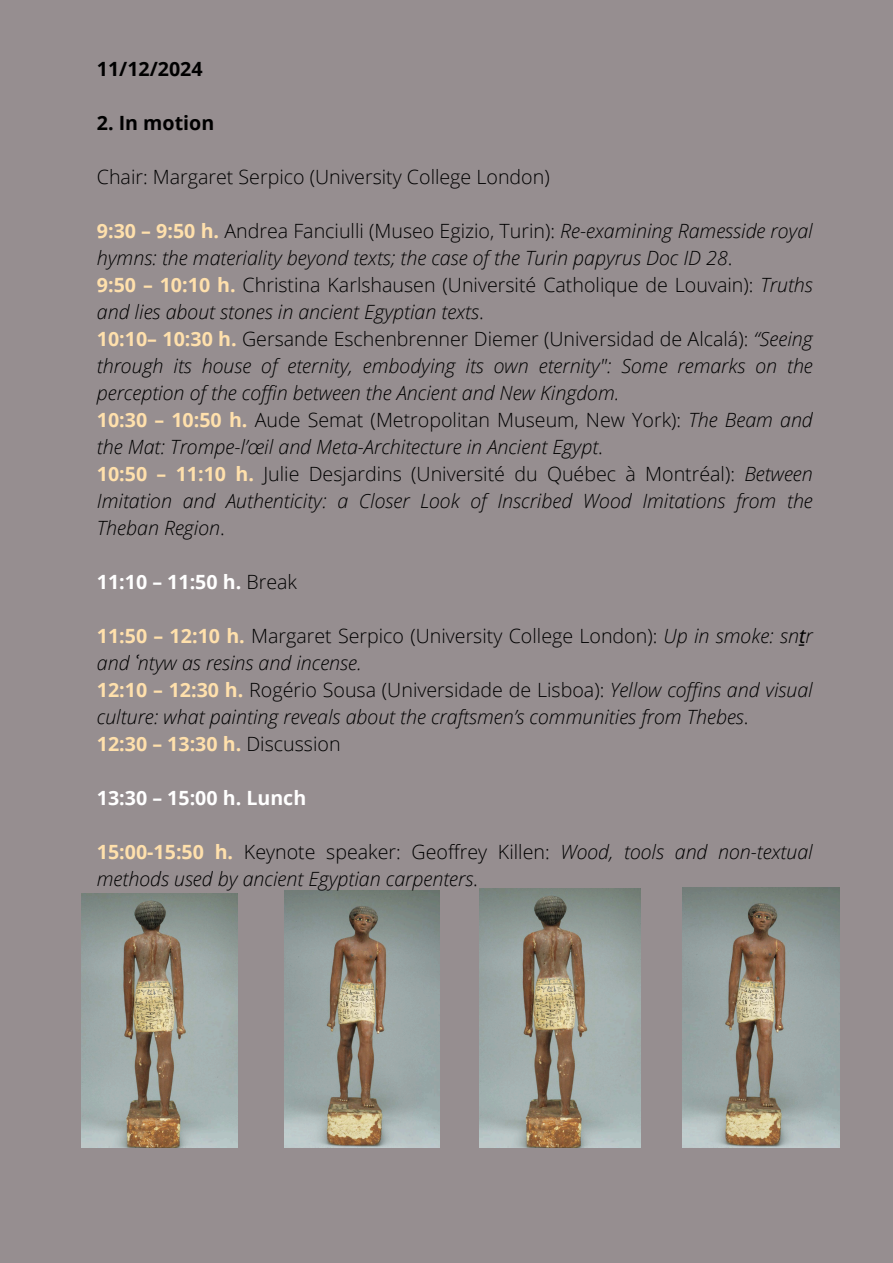
<style>
.page{position:relative;width:893px;height:1263px;background:#968e90}
.page>*{position:absolute;margin:0;border:0;box-sizing:border-box;transform-origin:0 0}
.t1{font:italic 300 19.65px/27px "Open Sans";color:#000}
.t2{font:300 19.65px/27px "Open Sans";color:#000}
.t3{font:700 19.65px "Open Sans";color:#fff}
.t4{font:700 19.65px "Open Sans";color:#ffe0ac}
.t5{font:700 19.65px "Open Sans";color:#000}
.s1{font-weight:700;font-style:normal;color:#ffe0ac}
.s2{font-style:normal}
.s3{font-weight:700;color:#ffe0ac}
.s4{font-style:italic}
.s5{font-weight:300;color:#000}
.s6{font-family:"Noto Sans";font-weight:400;font-style:italic}
</style>
<div class="page">
<img style="left:82px;top:894px;width:156px;height:253px">
<img style="left:284px;top:891px;width:155px;height:256px">
<img style="left:480px;top:888px;width:160px;height:260px">
<img style="left:682px;top:887px;width:157px;height:261px">
<p class="t5" style="left:97px;top:55px;width:107px">11/12/2024</p>
<p class="t5" style="left:97px;top:109px;width:119px">2. In motion</p>
<p class="t2" style="left:97px;top:162px;width:454px">Chair: Margaret Serpico (University College London)</p>
<p class="t1" style="left:97px;top:216px;width:717px"><span class="s1">9:30 – 9:50 h.</span> <span class="s2">Andrea Fanciulli (Museo Egizio, Turin):</span> Re-examining Ramesside royal hymns: the materiality beyond texts; the case of the Turin papyrus Doc ID 28<span class="s2">.</span></p>
<p class="t2" style="left:97px;top:270px;width:717px"><span class="s3">9:50 – 10:10 h.</span> Christina Karlshausen (Université Catholique de Louvain): <span class="s4">Truths and lies about stones in ancient Egyptian texts</span>.</p>
<p class="t1" style="left:97px;top:324px;width:717px;text-align:justify"><span class="s1">10:10– 10:30 h.</span> <span class="s2">Gersande Eschenbrenner Diemer (Universidad de Alcalá):</span> “Seeing through its house of eternity, embodying its own eternity": Some remarks on the perception of the coffin between the Ancient and New Kingdom.</p>
<p class="t1" style="left:97px;top:405px;width:717px"><span class="s1">10:30 – 10:50 h.</span> <span class="s2">Aude Semat (Metropolitan Museum, New York):</span> The Beam and the Mat: Trompe-l’œil and Meta-Architecture in Ancient Egypt<span class="s2">.</span></p>
<p class="t1" style="left:97px;top:459px;width:717px;text-align:justify"><span class="s1">10:50 – 11:10 h.</span> <span class="s2">Julie Desjardins (Université du Québec à Montréal):</span> Between Imitation and Authenticity: a Closer Look of Inscribed Wood Imitations from the Theban Region<span class="s2">.</span></p>
<h1 class="t3" style="left:97px;top:568px;width:202px">11:10 – 11:50 h. <span class="s5">Break</span></h1>
<p class="t2" style="left:97px;top:621px;width:717px"><span class="s3">11:50 – 12:10 h.</span> Margaret Serpico (University College London): <span class="s4">Up in smoke: sn</span><span class="s6">ṯ</span><span class="s4">r and</span> <span class="s6">ʿ</span><span class="s4">ntyw as resins and incense.</span></p>
<p class="t1" style="left:97px;top:675px;width:717px"><span class="s1">12:10 – 12:30 h.</span> <span class="s2">Rogério Sousa (Universidade de Lisboa):</span> Yellow coffins and visual culture: what painting reveals about the craftsmen’s communities from Thebes<span class="s2">.</span></p>
<p class="t4" style="left:97px;top:730px;width:245px">12:30 – 13:30 h. <span class="s5">Discussion</span></p>
<p class="t3" style="left:97px;top:784px;width:211px">13:30 – 15:00 h. Lunch</p>
<p class="t1" style="left:97px;top:837px;width:717px"><span class="s1">15:00-15:50 h.</span> <span class="s2">Keynote speaker: Geoffrey Killen:</span> Wood, tools and non-textual methods used by ancient Egyptian carpenters<span class="s2">.</span></p>
</div>
